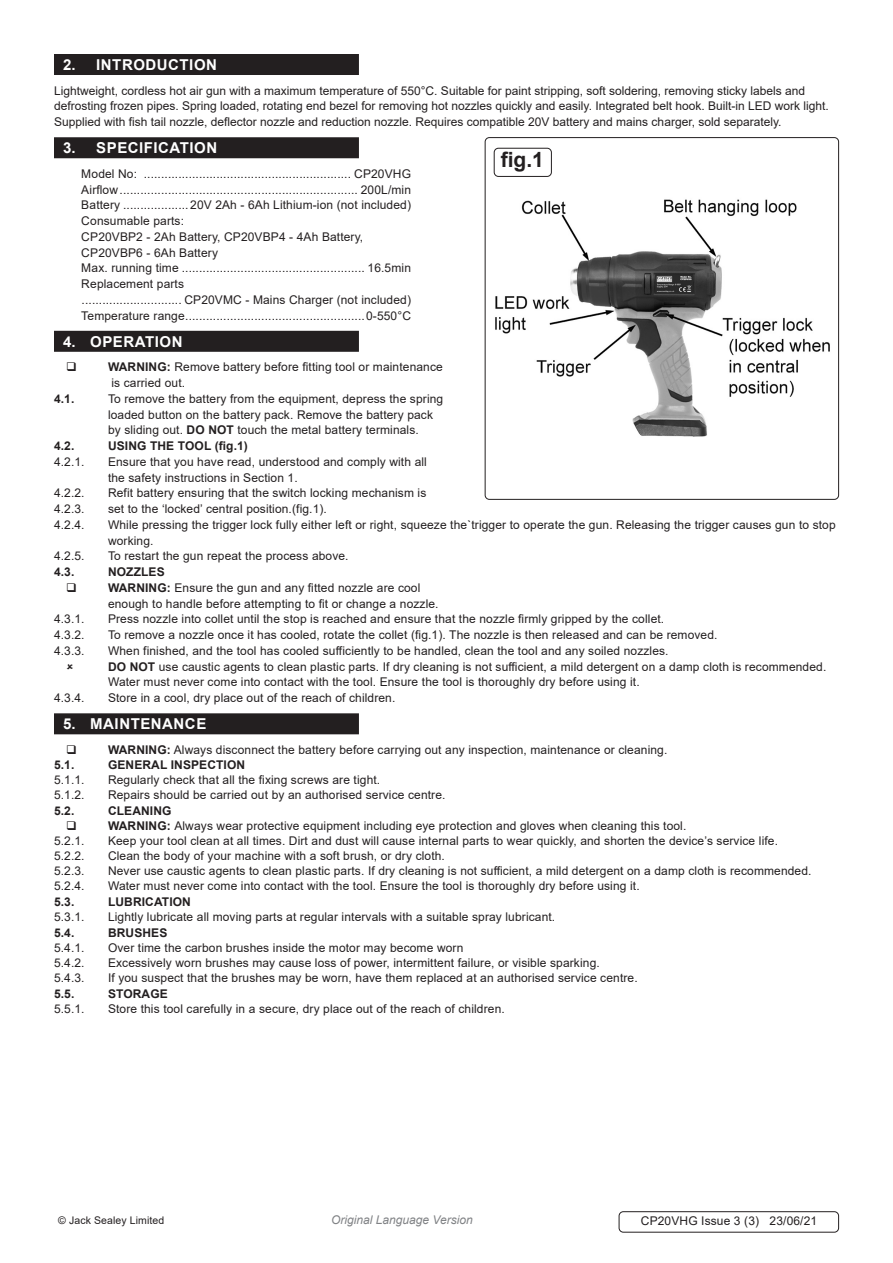
<style>
.page{position:relative;width:893px;height:1263px;background:#fff}
.page>*{position:absolute;margin:0;border:0;box-sizing:border-box;transform-origin:0 0}
.t1{font:700 21px "Arial";color:#231f20}
.t2{font:700 15px "Arial";letter-spacing:.035em;color:#fff}
.Body{font:12px/15.8px "Arial";letter-spacing:.01em;color:#231f20}
.Specifications__Tabb{font:12px "Arial";letter-spacing:.01em;color:#231f20}
.t3{font:700 12px "Arial";letter-spacing:.01em;color:#231f20}
.Body__Footer{font:12px "Arial";letter-spacing:.01em;color:#231f20}
.t4{font:italic 12px "Arial";color:#808285}
.Body__Justified__7pt{font:10.5px "Arial";letter-spacing:.01em;color:#231f20}
.s1{font-weight:400;font-size:12px;color:#231f20}
.s2{font-weight:700}
</style>
<div class="page">
<div style="left:54px;top:54px;width:305px;height:21px;background:#231f20"></div>
<div style="left:54px;top:137px;width:305px;height:21px;background:#231f20"></div>
<div style="left:54px;top:331px;width:305px;height:21px;background:#231f20"></div>
<div style="left:54px;top:713px;width:305px;height:21px;background:#231f20"></div>
<img style="left:493px;top:163px;width:337px;height:274px">
<div style="left:485px;top:137px;width:354px;height:363px;border:1px solid #231f20;border-radius:4px"></div>
<div style="left:494px;top:148px;width:57px;height:28px;background:#fff;border-radius:4px"></div>
<div style="left:494px;top:148px;width:58px;height:29px;border:1px solid #231f20;border-radius:4px"></div>
<div style="left:619px;top:1211px;width:220px;height:21px;border:1px solid #231f20;border-radius:4px"></div>
<p class="t2" style="left:63px;top:54px;width:156px">2. <span class="s1">i</span> INTRODUCTION</p>
<p class="Body" style="left:54px;top:82px;width:776px">Lightweight, cordless hot air gun with a maximum temperature of 550°C. Suitable for paint stripping, soft soldering, removing sticky labels and defrosting frozen pipes. Spring loaded, rotating end bezel for removing hot nozzles quickly and easily. Integrated belt hook. Built-in LED work light.<br>Supplied with fish tail nozzle, deflector nozzle and reduction nozzle. Requires compatible 20V battery and mains charger, sold separately.</p>
<p class="t2" style="left:63px;top:137px;width:156px">3. <span class="s1">i</span> SPECIFICATION</p>
<p class="Specifications__Tabb" style="left:81px;top:165px;width:331px">Model No: ............................................................ CP20VHG</p>
<p class="Specifications__Tabb" style="left:81px;top:181px;width:331px">Airflow..................................................................... 200L/min</p>
<p class="Specifications__Tabb" style="left:81px;top:197px;width:331px">Battery ...................20V 2Ah - 6Ah Lithium-ion (not included)</p>
<p class="Specifications__Tabb" style="left:81px;top:213px;width:104px">Consumable parts:</p>
<p class="Specifications__Tabb" style="left:81px;top:228px;width:284px">CP20VBP2 - 2Ah Battery, CP20VBP4 - 4Ah Battery,</p>
<p class="Specifications__Tabb" style="left:81px;top:244px;width:138px">CP20VBP6 - 6Ah Battery</p>
<p class="Specifications__Tabb" style="left:81px;top:260px;width:331px">Max. running time ..................................................... 16.5min</p>
<p class="Specifications__Tabb" style="left:81px;top:276px;width:104px">Replacement parts</p>
<p class="Specifications__Tabb" style="left:82px;top:291px;width:331px">............................. CP20VMC - Mains Charger (not included)</p>
<p class="Specifications__Tabb" style="left:81px;top:307px;width:331px">Temperature range....................................................0-550°C</p>
<p class="t2" style="left:63px;top:331px;width:121px">4. OPERATION</p>
<p class="Body" style="left:108px;top:359px;width:336px"><span class="s2">WARNING:</span> Remove battery before fitting tool or maintenance</p>
<p class="Body" style="left:111px;top:375px;width:75px">is carried out.</p>
<p class="t3" style="left:54px;top:390px;width:22px">4.1.</p>
<p class="Body" style="left:108px;top:391px;width:337px">To remove the battery from the equipment, depress the spring</p>
<p class="Body" style="left:108px;top:406px;width:327px">loaded button on the battery pack. Remove the battery pack</p>
<p class="Body" style="left:108px;top:422px;width:312px">by sliding out. <span class="s2">DO NOT</span> touch the metal battery terminals.</p>
<p class="t3" style="left:54px;top:437px;width:22px">4.2.</p>
<p class="t3" style="left:108px;top:437px;width:141px">USING THE TOOL (fig.1)</p>
<p class="Body" style="left:54px;top:454px;width:32px">4.2.1.</p>
<p class="Body" style="left:108px;top:454px;width:320px">Ensure that you have read, understood and comply with all</p>
<p class="Body" style="left:108px;top:469px;width:191px">the safety instructions in Section 1.</p>
<p class="Body" style="left:54px;top:485px;width:32px">4.2.2.</p>
<p class="Body" style="left:108px;top:485px;width:320px">Refit battery ensuring that the switch locking mechanism is</p>
<p class="Body" style="left:54px;top:501px;width:32px">4.2.3.</p>
<p class="Body" style="left:108px;top:501px;width:220px">set to the ‘locked’ central position.(fig.1).</p>
<p class="Body" style="left:54px;top:517px;width:32px">4.2.4.</p>
<p class="Body" style="left:108px;top:517px;width:729px">While pressing the trigger lock fully either left or right, squeeze the`trigger to operate the gun. Releasing the trigger causes gun to stop working.</p>
<p class="Body" style="left:54px;top:548px;width:32px">4.2.5.</p>
<p class="Body" style="left:108px;top:548px;width:242px">To restart the gun repeat the process above.</p>
<p class="t3" style="left:54px;top:563px;width:22px">4.3.</p>
<p class="t3" style="left:108px;top:563px;width:58px">NOZZLES</p>
<p class="Body" style="left:108px;top:580px;width:314px"><span class="s2">WARNING:</span> Ensure the gun and any fitted nozzle are cool</p>
<p class="Body" style="left:108px;top:595px;width:332px">enough to handle before attempting to fit or change a nozzle.</p>
<p class="Body" style="left:54px;top:611px;width:32px">4.3.1.</p>
<p class="Body" style="left:108px;top:611px;width:558px">Press nozzle into collet until the stop is reached and ensure that the nozzle firmly gripped by the collet.</p>
<p class="Body" style="left:54px;top:627px;width:32px">4.3.2.</p>
<p class="Body" style="left:108px;top:627px;width:611px">To remove a nozzle once it has cooled, rotate the collet (fig.1). The nozzle is then released and can be removed.</p>
<p class="Body" style="left:54px;top:643px;width:32px">4.3.3.</p>
<p class="Body" style="left:108px;top:643px;width:562px">When finished, and the tool has cooled sufficiently to be handled, clean the tool and any soiled nozzles.</p>
<p class="Body" style="left:108px;top:658px;width:720px"><span class="s2">DO NOT</span> use caustic agents to clean plastic parts. If dry cleaning is not sufficient, a mild detergent on a damp cloth is recommended.</p>
<p class="Body" style="left:108px;top:674px;width:533px">Water must never come into contact with the tool. Ensure the tool is thoroughly dry before using it.</p>
<p class="Body" style="left:54px;top:690px;width:32px">4.3.4.</p>
<p class="Body" style="left:108px;top:690px;width:289px">Store in a cool, dry place out of the reach of children.</p>
<p class="t2" style="left:63px;top:713px;width:145px">5. MAINTENANCE</p>
<p class="Body" style="left:108px;top:742px;width:561px"><span class="s2">WARNING:</span> Always disconnect the battery before carrying out any inspection, maintenance or cleaning.</p>
<p class="t3" style="left:54px;top:756px;width:22px">5.1.</p>
<p class="t3" style="left:108px;top:756px;width:139px">GENERAL INSPECTION</p>
<p class="Body" style="left:54px;top:772px;width:32px">5.1.1.</p>
<p class="Body" style="left:108px;top:772px;width:274px">Regularly check that all the fixing screws are tight.</p>
<p class="Body" style="left:54px;top:787px;width:32px">5.1.2.</p>
<p class="Body" style="left:108px;top:787px;width:339px">Repairs should be carried out by an authorised service centre.</p>
<p class="t3" style="left:54px;top:802px;width:22px">5.2.</p>
<p class="t3" style="left:108px;top:802px;width:65px">CLEANING</p>
<p class="Body" style="left:108px;top:818px;width:580px"><span class="s2">WARNING:</span> Always wear protective equipment including eye protection and gloves when cleaning this tool.</p>
<p class="Body" style="left:54px;top:833px;width:32px">5.2.1.</p>
<p class="Body" style="left:108px;top:833px;width:671px">Keep your tool clean at all times. Dirt and dust will cause internal parts to wear quickly, and shorten the device’s service life.</p>
<p class="Body" style="left:54px;top:848px;width:32px">5.2.2.</p>
<p class="Body" style="left:108px;top:848px;width:338px">Clean the body of your machine with a soft brush, or dry cloth.</p>
<p class="Body" style="left:54px;top:863px;width:32px">5.2.3.</p>
<p class="Body" style="left:108px;top:863px;width:705px">Never use caustic agents to clean plastic parts. If dry cleaning is not sufficient, a mild detergent on a damp cloth is recommended.</p>
<p class="Body" style="left:54px;top:878px;width:32px">5.2.4.</p>
<p class="Body" style="left:108px;top:878px;width:533px">Water must never come into contact with the tool. Ensure the tool is thoroughly dry before using it.</p>
<p class="t3" style="left:54px;top:893px;width:22px">5.3.</p>
<p class="t3" style="left:108px;top:893px;width:84px">LUBRICATION</p>
<p class="Body" style="left:54px;top:909px;width:32px">5.3.1.</p>
<p class="Body" style="left:108px;top:909px;width:449px">Lightly lubricate all moving parts at regular intervals with a suitable spray lubricant.</p>
<p class="t3" style="left:54px;top:924px;width:22px">5.4.</p>
<p class="t3" style="left:108px;top:924px;width:61px">BRUSHES</p>
<p class="Body" style="left:54px;top:940px;width:32px">5.4.1.</p>
<p class="Body" style="left:108px;top:940px;width:357px">Over time the carbon brushes inside the motor may become worn</p>
<p class="Body" style="left:54px;top:955px;width:32px">5.4.2.</p>
<p class="Body" style="left:108px;top:955px;width:493px">Excessively worn brushes may cause loss of power, intermittent failure, or visible sparking.</p>
<p class="Body" style="left:54px;top:970px;width:32px">5.4.3.</p>
<p class="Body" style="left:108px;top:970px;width:531px">If you suspect that the brushes may be worn, have them replaced at an authorised service centre.</p>
<p class="t3" style="left:54px;top:985px;width:22px">5.5.</p>
<p class="t3" style="left:108px;top:985px;width:61px">STORAGE</p>
<p class="Body" style="left:54px;top:1000px;width:32px">5.5.1.</p>
<p class="Body" style="left:108px;top:1000px;width:398px">Store this tool carefully in a secure, dry place out of the reach of children.</p>
<p class="t1" style="left:501px;top:145px;width:45px">fig.1</p>
<p class="Body__Justified__7pt" style="left:58px;top:1213px;width:108px">© Jack Sealey Limited</p>
<p class="t4" style="left:331px;top:1212px;width:143px">Original Language Version</p>
<p class="Body__Footer" style="left:641px;top:1212px;width:178px">CP20VHG Issue 3 (3) 23/06/21</p>
</div>
